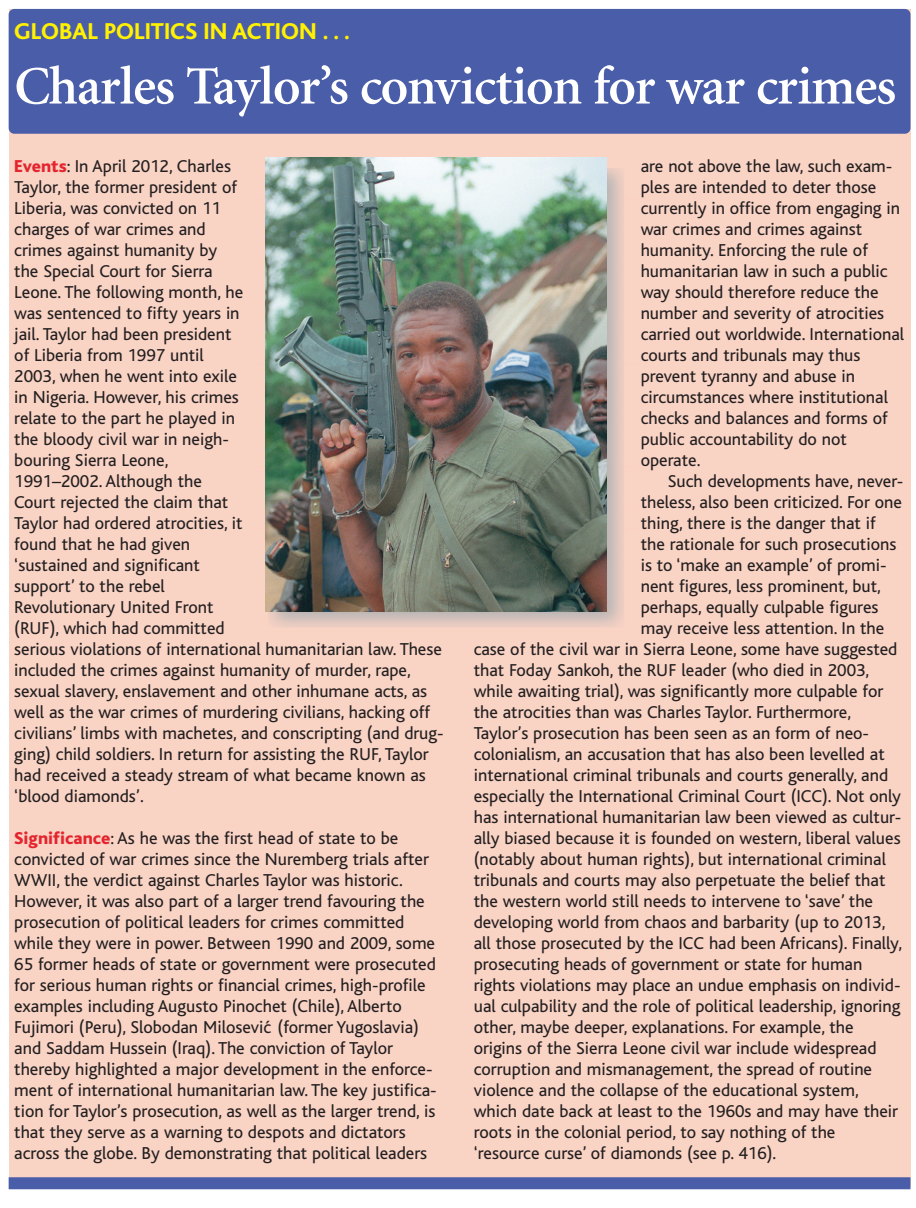
<style>
.page{position:relative;width:916px;height:1208px;background:#fff}
.page>*{position:absolute;margin:0;border:0;box-sizing:border-box;transform-origin:0 0}
.t1{font:600 54px "Minion";letter-spacing:-.02em;color:#fff}
.t2{font:800 24px "Bliss";color:#fff101}
.t3{font:18px/21px "Bliss";color:#231f20}
.s1{font-weight:800;color:#e4252f}
</style>
<div class="page">
<div style="left:9px;top:9px;width:901px;height:1176px;background:#f9d3c4"></div>
<div style="left:9px;top:1176px;width:901px;height:12px;background:#4a5da9"></div>
<div style="left:9px;top:9px;width:901px;height:125px;background:#4a5da9;border-radius:6px"></div>
<img style="left:265px;top:169px;width:359px;height:458px">
<img style="left:265px;top:158px;width:342px;height:453px">
<h2 class="t2" style="left:14px;top:23px;width:337px">GLOBAL POLITICS IN ACTION . . .</h2>
<h1 class="t1" style="left:14px;top:65px;width:883px">Charles Taylor’s conviction for war crimes</h1>
<p class="t3" style="left:14px;top:157px;width:431px"><span class="s1">Events</span>: In April 2012, Charles<br>Taylor, the former president of<br>Liberia, was convicted on 11<br>charges of war crimes and<br>crimes against humanity by<br>the Special Court for Sierra<br>Leone. The following month, he<br>was sentenced to fifty years in<br>jail. Taylor had been president<br>of Liberia from 1997 until<br>2003, when he went into exile<br>in Nigeria. However, his crimes<br>relate to the part he played in<br>the bloody civil war in neigh-<br>bouring Sierra Leone,<br>1991–2002. Although the<br>Court rejected the claim that<br>Taylor had ordered atrocities, it<br>found that he had given<br>‘sustained and significant<br>support’ to the rebel<br>Revolutionary United Front<br>(RUF), which had committed<br>serious violations of international humanitarian law. These included the crimes against humanity of murder, rape, sexual slavery, enslavement and other inhumane acts, as well as the war crimes of murdering civilians, hacking off civilians’ limbs with machetes, and conscripting (and drug&shy;ging) child soldiers. In return for assisting the RUF, Taylor had received a steady stream of what became known as ‘blood diamonds’.</p>
<p class="t3" style="left:14px;top:829px;width:424px"><span class="s1">Significance</span>: As he was the first head of state to be convicted of war crimes since the Nuremberg trials after WWII, the verdict against Charles Taylor was historic.<br>However, it was also part of a larger trend favouring the prosecution of political leaders for crimes committed while they were in power. Between 1990 and 2009, some 65 former heads of state or government were prosecuted for serious human rights or financial crimes, high-profile examples including Augusto Pinochet (Chile), Alberto Fujimori (Peru), Slobodan Milosevic´ (former Yugoslavia) and Saddam Hussein (Iraq). The conviction of Taylor thereby highlighted a major development in the enforce&shy;ment of international humanitarian law. The key justifica&shy;tion for Taylor’s prosecution, as well as the larger trend, is that they serve as a warning to despots and dictators across the globe. By demonstrating that political leaders</p>
<p class="t3" style="left:640px;top:157px;width:265px">are not above the law, such exam&shy;ples are intended to deter those currently in office from engaging in war crimes and crimes against humanity. Enforcing the rule of humanitarian law in such a public way should therefore reduce the number and severity of atrocities carried out worldwide. International courts and tribunals may thus prevent tyranny and abuse in circumstances where institutional checks and balances and forms of public accountability do not operate.</p>
<p class="t3" style="left:667px;top:472px;width:237px">Such developments have, never-</p>
<p class="t3" style="left:640px;top:493px;width:263px">theless, also been criticized. For one</p>
<p class="t3" style="left:640px;top:514px;width:237px">thing, there is the danger that if</p>
<p class="t3" style="left:640px;top:535px;width:257px">the rationale for such prosecutions</p>
<p class="t3" style="left:640px;top:556px;width:247px">is to ‘make an example’ of promi-</p>
<p class="t3" style="left:640px;top:577px;width:242px">nent figures, less prominent, but,</p>
<p class="t3" style="left:640px;top:598px;width:239px">perhaps, equally culpable figures</p>
<p class="t3" style="left:640px;top:619px;width:245px">may receive less attention. In the</p>
<p class="t3" style="left:474px;top:640px;width:425px">case of the civil war in Sierra Leone, some have suggested</p>
<p class="t3" style="left:474px;top:661px;width:397px">that Foday Sankoh, the RUF leader (who died in 2003,</p>
<p class="t3" style="left:474px;top:682px;width:411px">while awaiting trial), was significantly more culpable for</p>
<p class="t3" style="left:474px;top:703px;width:379px">the atrocities than was Charles Taylor. Furthermore,</p>
<p class="t3" style="left:474px;top:724px;width:397px">Taylor’s prosecution has been seen as an form of neo-</p>
<p class="t3" style="left:474px;top:745px;width:412px">colonialism, an accusation that has also been levelled at</p>
<p class="t3" style="left:474px;top:766px;width:416px">international criminal tribunals and courts generally, and</p>
<p class="t3" style="left:474px;top:787px;width:429px">especially the International Criminal Court (ICC). Not only</p>
<p class="t3" style="left:474px;top:808px;width:429px">has international humanitarian law been viewed as cultur-</p>
<p class="t3" style="left:474px;top:829px;width:428px">ally biased because it is founded on western, liberal values</p>
<p class="t3" style="left:474px;top:850px;width:414px">(notably about human rights), but international criminal</p>
<p class="t3" style="left:474px;top:871px;width:413px">tribunals and courts may also perpetuate the belief that</p>
<p class="t3" style="left:474px;top:892px;width:401px">the western world still needs to intervene to ‘save’ the</p>
<p class="t3" style="left:474px;top:913px;width:413px">developing world from chaos and barbarity (up to 2013,</p>
<p class="t3" style="left:474px;top:934px;width:430px">all those prosecuted by the ICC had been Africans). Finally,</p>
<p class="t3" style="left:474px;top:955px;width:390px">prosecuting heads of government or state for human</p>
<p class="t3" style="left:474px;top:976px;width:428px">rights violations may place an undue emphasis on individ-</p>
<p class="t3" style="left:474px;top:997px;width:428px">ual culpability and the role of political leadership, ignoring</p>
<p class="t3" style="left:474px;top:1018px;width:381px">other, maybe deeper, explanations. For example, the</p>
<p class="t3" style="left:474px;top:1039px;width:404px">origins of the Sierra Leone civil war include widespread</p>
<p class="t3" style="left:474px;top:1060px;width:400px">corruption and mismanagement, the spread of routine</p>
<p class="t3" style="left:474px;top:1081px;width:386px">violence and the collapse of the educational system,</p>
<p class="t3" style="left:474px;top:1102px;width:426px">which date back at least to the 1960s and may have their</p>
<p class="t3" style="left:474px;top:1123px;width:363px">roots in the colonial period, to say nothing of the</p>
<p class="t3" style="left:474px;top:1144px;width:304px">‘resource curse’ of diamonds (see p. 416).</p>
</div>
